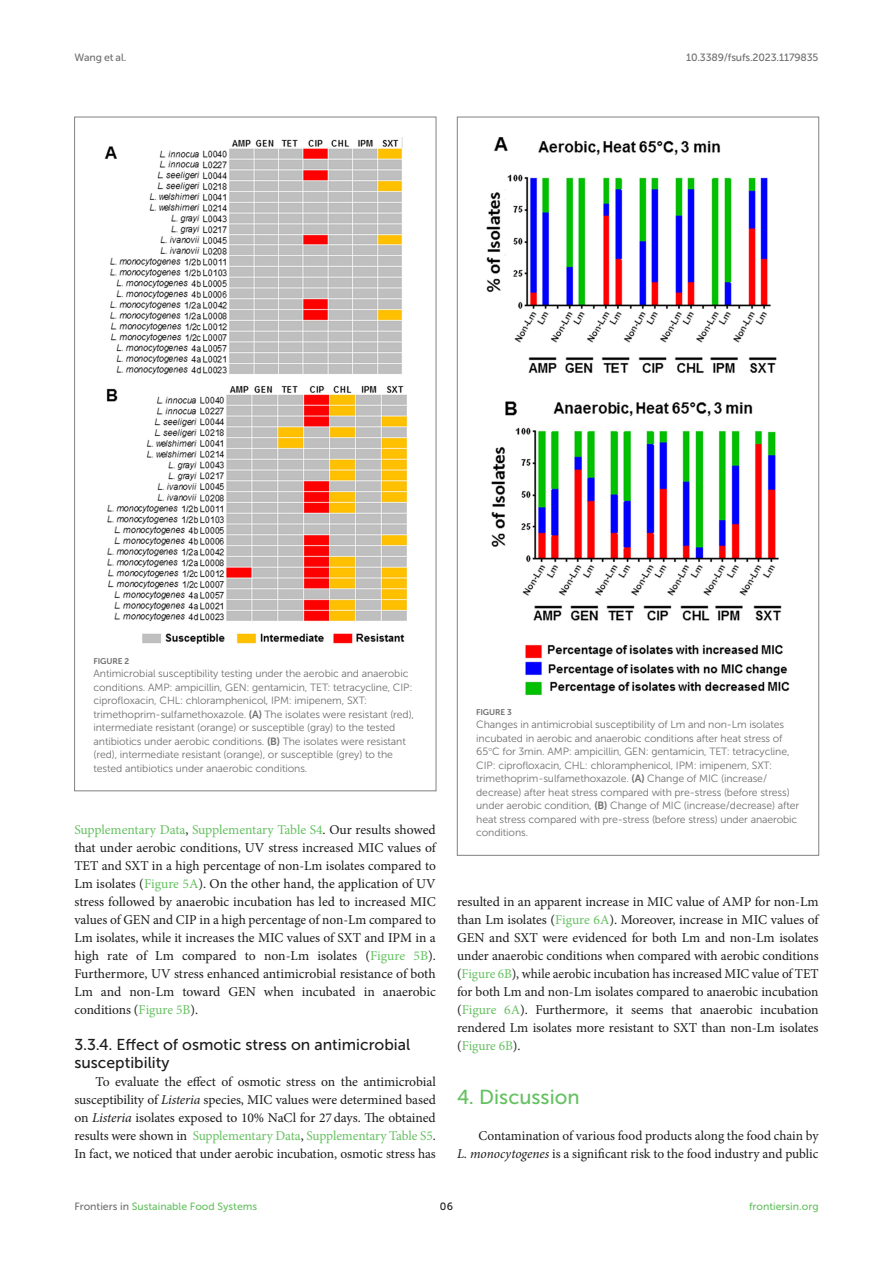
<style>
.page{position:relative;width:893px;height:1263px;background:#fff}
.page>*{position:absolute;margin:0;border:0;box-sizing:border-box;transform-origin:0 0}
.HEAD_1{font:20.25px "Museo Sans 500";color:#65c161}
.HEAD_3{font:15.75px/18px "Museo Sans 500";color:#1b1c1b}
.TEXT_FLUSH{font:13.5px/18px "Minion Pro";letter-spacing:-.005em;color:#1b1c1b;text-align:justify}
.FIG_LEG{font:10.5px/13.5px "Museo Sans 300";letter-spacing:-.01em;color:#706f70}
.t1{font:10.5px "Museo Sans 500";color:#65c161}
.t2{font:10.5px "Museo Sans 500";letter-spacing:-.015em;color:#706f70}
.t3{font:10.5px "Museo Sans 500";color:#1b1c1b}
.FIG_HD{font:8.25px "Museo Sans 700";letter-spacing:-.01em;color:#706f70}
.s1{font-family:"Museo Sans 700"}
.s2{color:#65c161}
.s3{font-style:italic}
.s4{font-family:"STIX"}
.s5{color:#706f70}
</style>
<div class="page">
<img style="left:104px;top:137px;width:303px;height:507px">
<img style="left:486px;top:137px;width:304px;height:558px">
<p class="t2" style="left:74px;top:51px;width:53px">Wang et al.</p>
<p class="t2" style="left:686px;top:51px;width:134px">10.3389/fsufs.2023.1179835</p>
<p class="FIG_HD" style="left:94px;top:656px;width:37px">FIGURE 2</p>
<p class="FIG_LEG" style="left:94px;top:667px;width:322px">Antimicrobial susceptibility testing under the aerobic and anaerobic conditions. AMP: ampicillin, GEN: gentamicin, TET: tetracycline, CIP: ciprofloxacin, CHL: chloramphenicol, IPM: imipenem, SXT: trimethoprim-sulfamethoxazole. <span class="s1">(A)</span> The isolates were resistant (red), intermediate resistant (orange) or susceptible (gray) to the tested antibiotics under aerobic conditions. <span class="s1">(B)</span> The isolates were resistant (red), intermediate resistant (orange), or susceptible (grey) to the tested antibiotics under anaerobic conditions.</p>
<p class="TEXT_FLUSH" style="left:74px;top:821px;width:363px"><span class="s2">Supplementary Data</span>, <span class="s2">Supplementary Table S4</span>. Our results showed that under aerobic conditions, UV stress increased MIC values of TET and SXT in a high percentage of non-Lm isolates compared to Lm isolates (<span class="s2">Figure 5A</span>). On the other hand, the application of UV stress followed by anaerobic incubation has led to increased MIC values of GEN and CIP in a high percentage of non-Lm compared to Lm isolates, while it increases the MIC values of SXT and IPM in a high rate of Lm compared to non-Lm isolates (<span class="s2">Figure 5B</span>).<br>Furthermore, UV stress enhanced antimicrobial resistance of both Lm and non-Lm toward GEN when incubated in anaerobic conditions (<span class="s2">Figure 5B</span>).</p>
<p class="HEAD_3" style="left:74px;top:1036px;width:337px">3.3.4. Effect of osmotic stress on antimicrobial susceptibility</p>
<p class="TEXT_FLUSH" style="left:74px;top:1073px;width:363px;text-indent:21px">To evaluate the effect of osmotic stress on the antimicrobial susceptibility of <span class="s3">Listeria</span> species, MIC values were determined based on <span class="s3">Listeria</span> isolates exposed to 10% NaCl for 27days. The obtained results were shown in <span class="s2">Supplementary Data</span>, <span class="s2">Supplementary Table S5</span>.<br>In fact, we noticed that under aerobic incubation, osmotic stress has</p>
<p class="FIG_HD" style="left:476px;top:707px;width:37px">FIGURE 3</p>
<p class="FIG_LEG" style="left:476px;top:718px;width:325px">Changes in antimicrobial susceptibility of Lm and non-Lm isolates incubated in aerobic and anaerobic conditions after heat stress of 65<span class="s4">°</span>C for 3 min. AMP: ampicillin, GEN: gentamicin, TET: tetracycline, CIP: ciprofloxacin, CHL: chloramphenicol, IPM: imipenem, SXT: trimethoprim-sulfamethoxazole. <span class="s1">(A)</span> Change of MIC (increase/ decrease) after heat stress compared with pre-stress (before stress) under aerobic condition, <span class="s1">(B)</span> Change of MIC (increase/decrease) after heat stress compared with pre-stress (before stress) under anaerobic conditions.</p>
<p class="TEXT_FLUSH" style="left:457px;top:893px;width:363px">resulted in an apparent increase in MIC value of AMP for non-Lm than Lm isolates (<span class="s2">Figure 6A</span>). Moreover, increase in MIC values of GEN and SXT were evidenced for both Lm and non-Lm isolates under anaerobic conditions when compared with aerobic conditions (<span class="s2">Figure 6B</span>), while aerobic incubation has increased MIC value of TET for both Lm and non-Lm isolates compared to anaerobic incubation (<span class="s2">Figure 6A</span>). Furthermore, it seems that anaerobic incubation rendered Lm isolates more resistant to SXT than non-Lm isolates (<span class="s2">Figure 6B</span>).</p>
<p class="HEAD_1" style="left:457px;top:1086px;width:124px">4. Discussion</p>
<p class="TEXT_FLUSH" style="left:457px;top:1127px;width:363px;text-align:right">Contamination of various food products along the food chain by<br><span class="s3">L. monocytogenes</span> is a significant risk to the food industry and public</p>
<p class="t1" style="left:74px;top:1200px;width:184px"><span class="s5">Frontiers in</span> Sustainable Food Systems</p>
<p class="t3" style="left:440px;top:1200px;width:15px">06</p>
<p class="t1" style="left:749px;top:1200px;width:71px">frontiersin.org</p>
</div>
